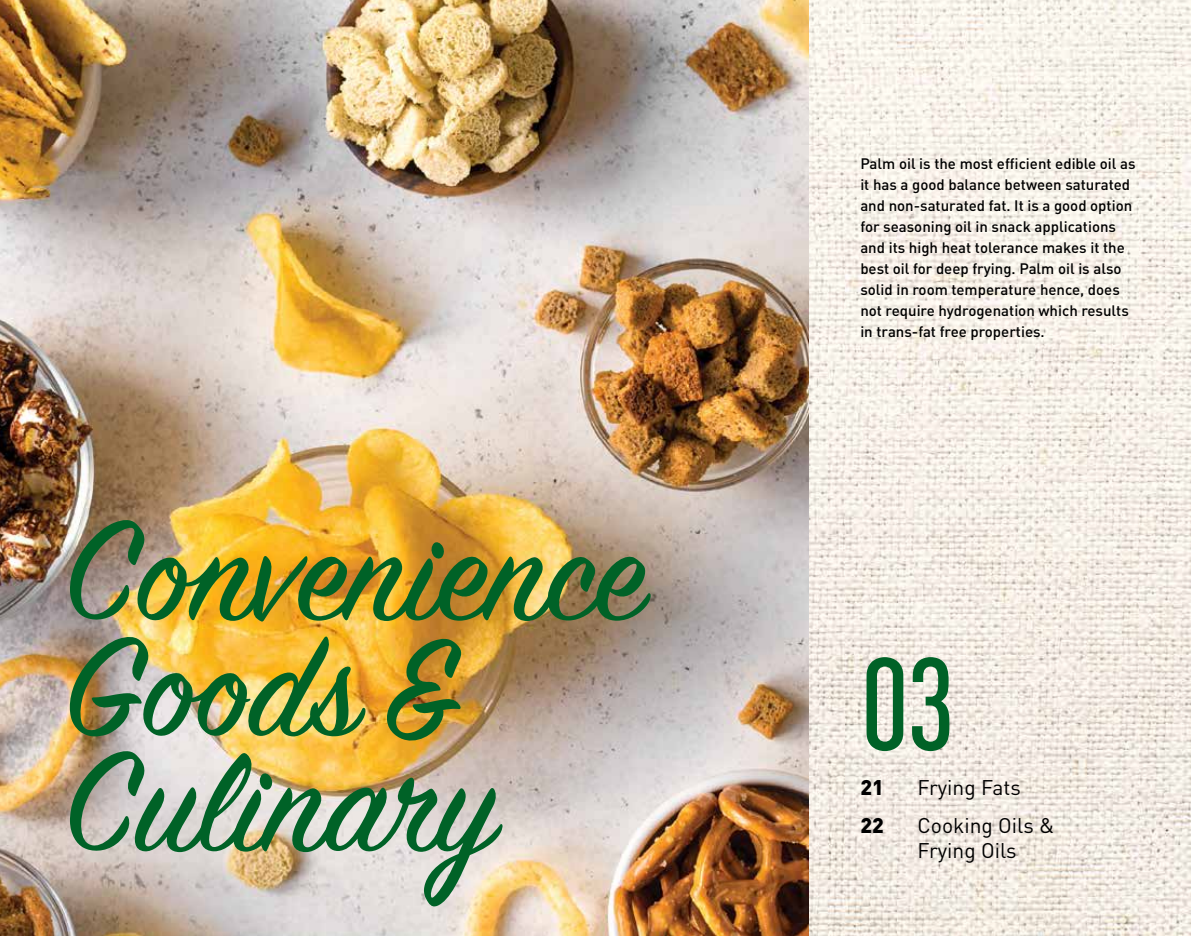
<style>
.page{position:relative;width:1191px;height:936px;background:#fff}
.page>*{position:absolute;margin:0;border:0;box-sizing:border-box;transform-origin:0 0}
.t1{font:155.25px/115.5px "Sign Painter House Script";color:#006227}
.t2{font:500 129px "DIN Cond";color:#006227}
.t3{font:21px/25.2px "DIN";color:#000}
.t4{font:900 21px "DIN";color:#000}
.t5{font:500 15px/21px "DIN";color:#000}
</style>
<div class="page">
<img style="left:808px;top:0;width:383px;height:935px">
<img style="left:0;top:0;width:808px;height:935px">
<hr style="left:1190px;top:30px;width:1px;height:51px;background:#006227">
<h1 class="t1" style="left:65px;top:527px;width:582px">Convenience<br>Goods &amp;<br>Culinary</h1>
<p class="t5" style="left:860px;top:152px;width:277px">Palm oil is the most efficient edible oil as it has a good balance between saturated and non-saturated fat. It is a good option for seasoning oil in snack applications and its high heat tolerance makes it the best oil for deep frying. Palm oil is also solid in room temperature hence, does not require hydrogenation which results in trans-fat free properties.</p>
<h2 class="t2" style="left:860px;top:627px;width:97px">03</h2>
<h3 class="t4" style="left:860px;top:773px;width:25px">21</h3>
<h3 class="t3" style="left:917px;top:774px;width:105px">Frying Fats</h3>
<h3 class="t4" style="left:860px;top:811px;width:25px">22</h3>
<h3 class="t3" style="left:917px;top:812px;width:139px">Cooking Oils &amp;<br>Frying Oils</h3>
</div>
